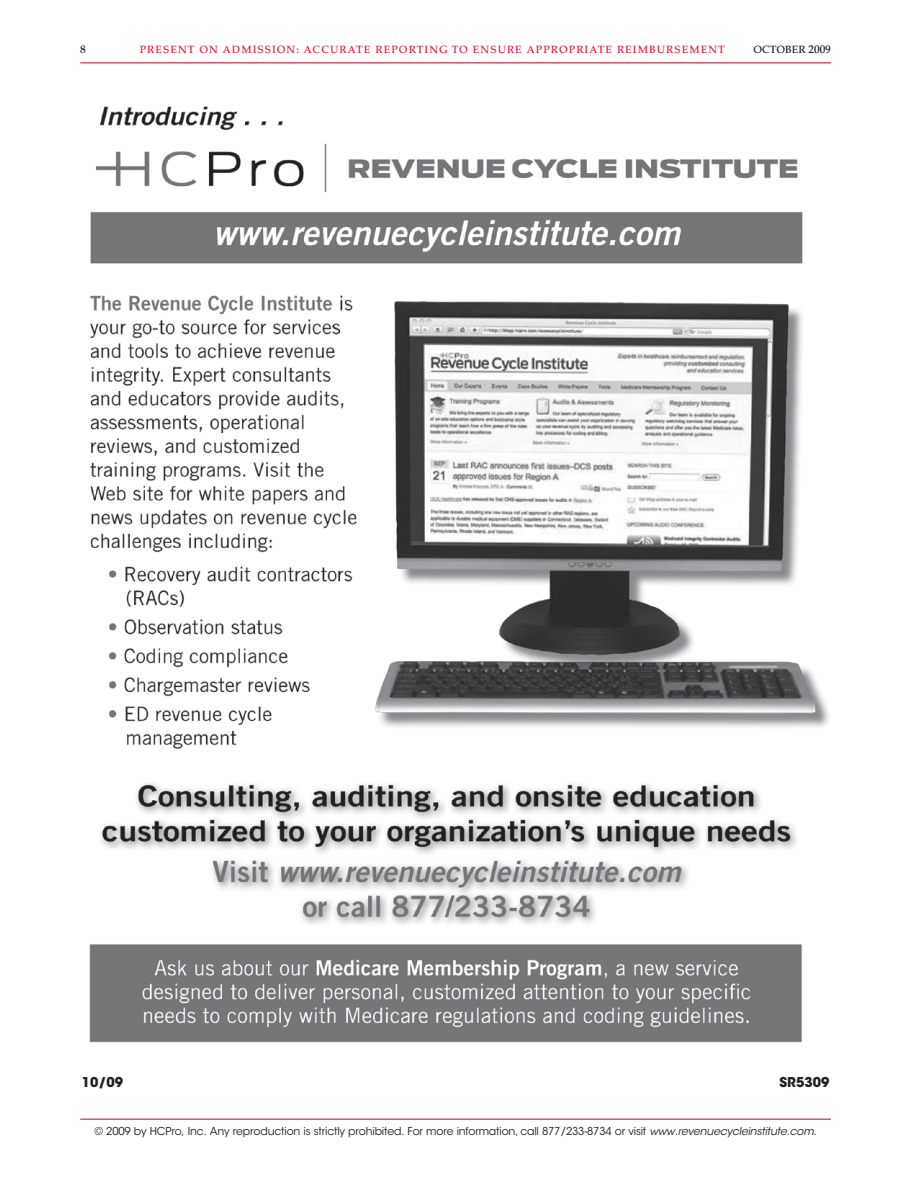
<style>
.page{position:relative;width:918px;height:1188px;background:#fff}
.page>*{position:absolute;margin:0;border:0;box-sizing:border-box;transform-origin:0 0}
.t1{font:700 13.5px "ITC Avant Garde Std";color:#231f20}
.t2{font:500 11.25px "Palatino LT Std";color:#231f20}
.t3{font:10.8px "ITC Avant Garde Std";letter-spacing:-.015em;color:#231f20}
.t4{font:500 10.5px "Palatino LT Std";letter-spacing:.1em;color:#e71939}
.t5{font:500 10.5px "Palatino LT Std";color:#231f20}
.s1{font-size:11.25px}
.s2{font-style:italic}
</style>
<div class="page">
<hr style="left:80px;top:1119px;width:751px;height:1px;background:#e71939">
<hr style="left:80px;top:62px;width:751px;height:1px;background:#e71939">
<img style="left:89px;top:106px;width:740px;height:936px">
<p class="t2" style="left:80px;top:43px;width:7px">8</p>
<p class="t4" style="left:140px;top:44px;width:587px">PRESENT ON ADMISSION: ACCURATE REPORTING TO ENSURE APPROPRIATE REIMBURSEMENT</p>
<p class="t5" style="left:753px;top:44px;width:79px">OCTOBER <span class="s1">2009</span></p>
<p class="t1" style="left:82px;top:1073px;width:43px">10/09</p>
<p class="t1" style="left:780px;top:1073px;width:51px">SR5309</p>
<p class="t3" style="left:94px;top:1124px;width:724px">© 2009 by HCPro, Inc. Any reproduction is strictly prohibited. For more information, call 877/233-8734 or visit <span class="s2">www.revenuecycleinstitute.com.</span></p>
</div>
